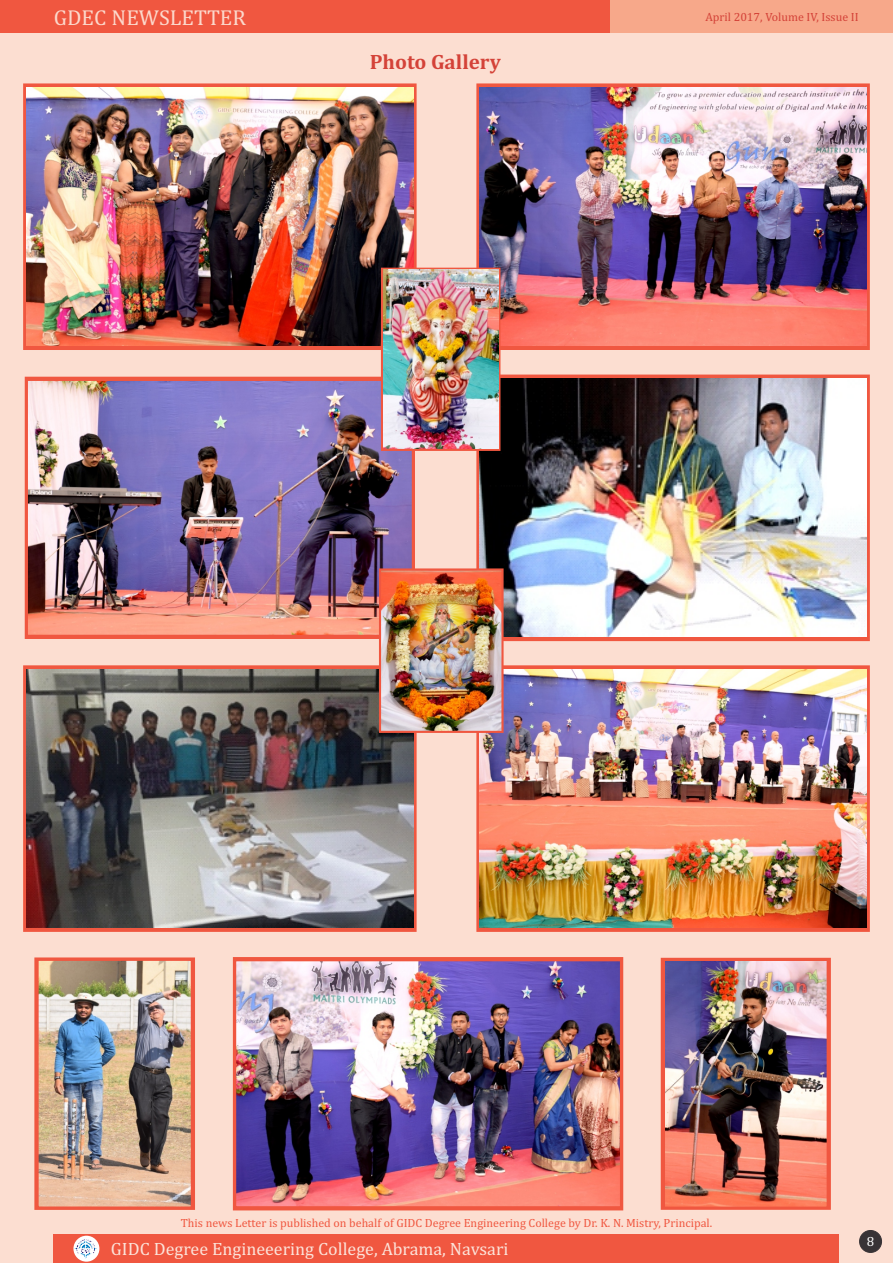
<style>
.page{position:relative;width:893px;height:1263px;background:#fff}
.page>*{position:absolute;margin:0;border:0;box-sizing:border-box;transform-origin:0 0}
.t1{font:21.75px "Cambria";color:#fcd9cc}
.t2{font:700 21px "Cambria";color:#d44238}
.t3{font:18px "Cambria";color:#fce3d9}
.t4{font:13.5px "Cambria";color:#fff}
.t5{font:12px "Cambria";color:#f05740}
.t6{font:12px "Cambria";color:#d44238}
</style>
<div class="page">
<div style="left:0;top:15px;width:893px;height:1248px;background:#fcded1"></div>
<div style="left:0;top:0;width:611px;height:33px;background:#f05740"></div>
<div style="left:611px;top:0;width:282px;height:33px;background:#f7a88a"></div>
<div style="left:859px;top:1230px;width:23px;height:22px;background:#383336;border:1px solid #383336;border-radius:50%"></div>
<div style="left:53px;top:1234px;width:786px;height:29px;background:#f05740"></div>
<svg style="left:73px;top:1236px;width:26px;height:26px"></svg>
<img style="left:75px;top:1237px;width:23px;height:23px">
<img style="left:666px;top:962px;width:160px;height:243px">
<img style="left:40px;top:962px;width:150px;height:243px">
<img style="left:30px;top:382px;width:380px;height:252px">
<img style="left:238px;top:962px;width:380px;height:243px">
<div style="left:661px;top:957px;width:170px;height:253px;border:4px solid #f05740"></div>
<div style="left:476px;top:84px;width:394px;height:265px;border:7px solid #f05740"></div>
<img style="left:480px;top:88px;width:387px;height:258px">
<div style="left:233px;top:957px;width:390px;height:253px;border:4px solid #f05740"></div>
<div style="left:476px;top:666px;width:394px;height:265px;border:7px solid #f05740"></div>
<img style="left:480px;top:670px;width:387px;height:258px">
<div style="left:23px;top:666px;width:394px;height:265px;border:7px solid #f05740"></div>
<img style="left:26px;top:670px;width:387px;height:257px">
<div style="left:25px;top:377px;width:390px;height:262px;border:4px solid #f05740"></div>
<div style="left:476px;top:375px;width:394px;height:265px;border:7px solid #f05740"></div>
<img style="left:480px;top:379px;width:387px;height:258px">
<div style="left:23px;top:84px;width:394px;height:265px;border:7px solid #f05740"></div>
<img style="left:26px;top:88px;width:387px;height:258px">
<div style="left:35px;top:957px;width:160px;height:253px;border:4px solid #f05740"></div>
<div style="left:379px;top:568px;width:125px;height:165px;border:4px solid #f05740"></div>
<img style="left:381px;top:571px;width:120px;height:160px">
<div style="left:381px;top:268px;width:119px;height:183px;border:4px solid #f05740"></div>
<img style="left:383px;top:270px;width:115px;height:179px">
<h1 class="t1" style="left:54px;top:8px;width:194px">GDEC NEWSLETTER</h1>
<p class="t6" style="left:705px;top:11px;width:155px">April 2017, Volume IV, Issue II</p>
<h2 class="t2" style="left:370px;top:53px;width:133px">Photo Gallery</h2>
<p class="t5" style="left:181px;top:1217px;width:533px">This news Letter is published on behalf of GIDC Degree Engineering College by Dr. K. N. Mistry, Principal.</p>
<h3 class="t3" style="left:111px;top:1241px;width:399px">GIDC Degree Engineeering College, Abrama, Navsari</h3>
<p class="t4" style="left:867px;top:1235px;width:9px">8</p>
</div>
